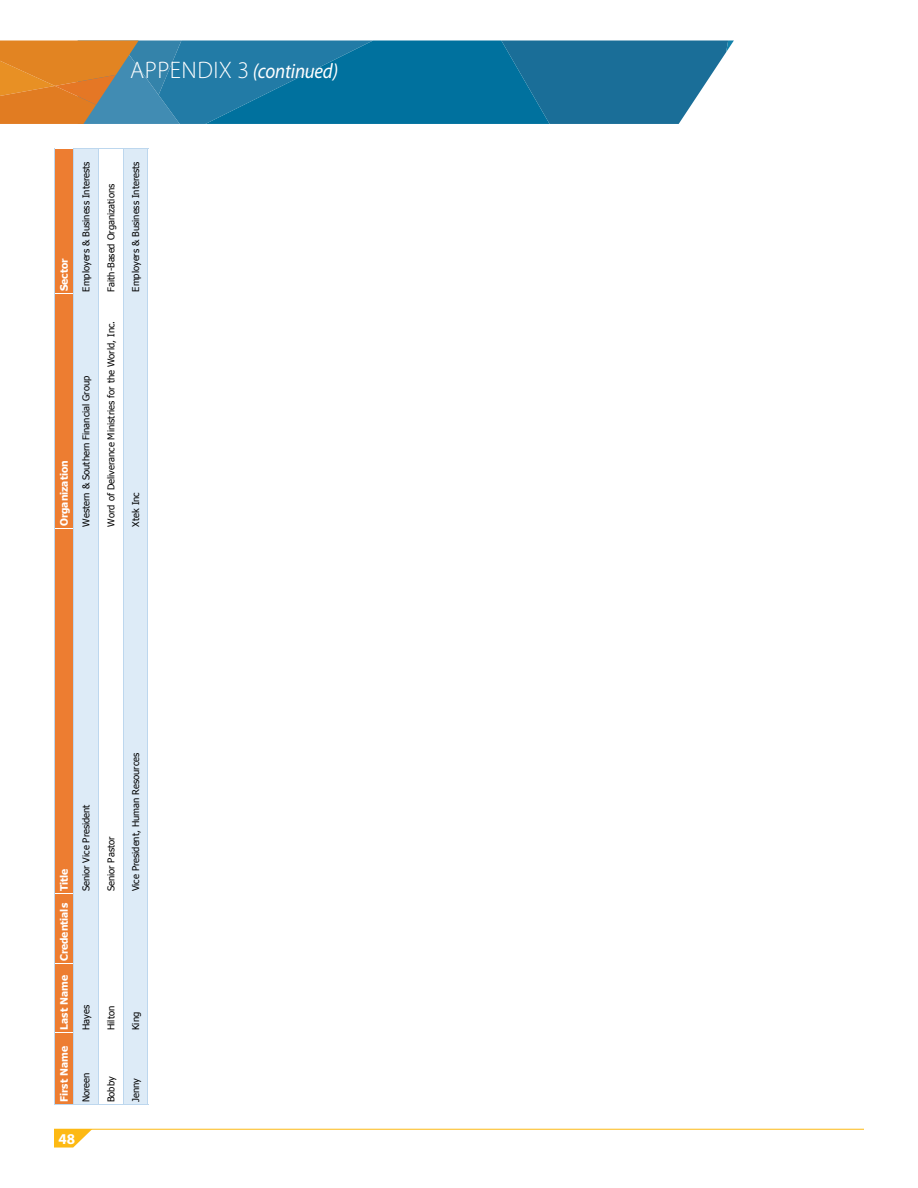
<style>
.page{position:relative;width:918px;height:1188px;background:#fff}
.page>*{position:absolute;margin:0;border:0;box-sizing:border-box;transform-origin:0 0}
.t1{font:italic 21px "Myriad Pro";letter-spacing:-.01em;color:#fff;scale:.9 1}
.t2{font:700 15px "Myriad Pro";color:#fff}
.t3{font:700 10.2px "Tahoma";letter-spacing:-.005em;color:#fff}
.t4{font:9.45px "Tahoma";letter-spacing:-.005em;color:#000}
.s1{font-weight:300;font-style:normal;font-size:24px}
</style>
<div class="page">
<svg style="left:0;top:40px;width:734px;height:84px;background:#3e7c91"></svg>
<svg style="left:54px;top:1130px;width:38px;height:18px"></svg>
<hr style="left:54px;top:1129px;width:810px;height:1px;background:#fdb913">
<div style="left:55px;top:149px;width:19px;height:955px;background:#ed7d31"></div>
<svg style="left:54px;top:1104px;width:19px;height:1px"></svg>
<svg style="left:55px;top:1032px;width:18px;height:1px"></svg>
<svg style="left:55px;top:963px;width:18px;height:1px"></svg>
<svg style="left:55px;top:893px;width:18px;height:1px"></svg>
<svg style="left:55px;top:528px;width:18px;height:1px"></svg>
<svg style="left:55px;top:293px;width:18px;height:1px"></svg>
<hr style="left:54px;top:148px;width:1px;height:956px;background:#bdd7ee">
<div style="left:74px;top:149px;width:24px;height:955px;background:#ddebf7"></div>
<div style="left:123px;top:149px;width:25px;height:955px;background:#ddebf7"></div>
<hr style="left:73px;top:1104px;width:75px;height:1px;background:#bdd7ee">
<hr style="left:74px;top:148px;width:74px;height:1px;background:#bdd7ee">
<hr style="left:73px;top:148px;width:1px;height:956px;background:#bdd7ee">
<hr style="left:98px;top:148px;width:1px;height:956px;background:#bdd7ee">
<hr style="left:123px;top:148px;width:1px;height:956px;background:#bdd7ee">
<hr style="left:148px;top:148px;width:1px;height:956px;background:#bdd7ee">
<h1 class="t1" style="left:130px;top:59px;width:232px"><span class="s1">APPENDIX 3</span> (continued)</h1>
<p class="t3" style="left:58px;top:291px;width:34px;rotate:-90deg">Sector</p>
<p class="t4" style="left:80px;top:292px;width:132px;rotate:-90deg">Employers &amp; Business Interests</p>
<p class="t3" style="left:58px;top:526px;width:68px;rotate:-90deg">Organization</p>
<p class="t4" style="left:80px;top:527px;width:152px;rotate:-90deg">Western &amp; Southern Financial Group</p>
<p class="t4" style="left:105px;top:292px;width:109px;rotate:-90deg">Faith-Based Organizations</p>
<p class="t4" style="left:105px;top:527px;width:207px;rotate:-90deg">Word of Deliverance Ministries for the World, Inc.</p>
<p class="t4" style="left:130px;top:292px;width:132px;rotate:-90deg">Employers &amp; Business Interests</p>
<p class="t4" style="left:130px;top:527px;width:36px;rotate:-90deg">Xtek Inc</p>
<p class="t3" style="left:58px;top:961px;width:94px;rotate:-90deg">Credentials Title</p>
<p class="t3" style="left:58px;top:1030px;width:56px;rotate:-90deg">Last Name</p>
<p class="t3" style="left:58px;top:1102px;width:57px;rotate:-90deg">First Name</p>
<p class="t4" style="left:80px;top:891px;width:88px;rotate:-90deg">Senior Vice President</p>
<p class="t4" style="left:80px;top:1030px;width:26px;rotate:-90deg">Hayes</p>
<p class="t4" style="left:80px;top:1102px;width:31px;rotate:-90deg">Noreen</p>
<h2 class="t2" style="left:58px;top:1130px;width:18px">48</h2>
<p class="t4" style="left:105px;top:891px;width:56px;rotate:-90deg">Senior Pastor</p>
<p class="t4" style="left:105px;top:1030px;width:26px;rotate:-90deg">Hilton</p>
<p class="t4" style="left:105px;top:1102px;width:27px;rotate:-90deg">Bobby</p>
<p class="t4" style="left:130px;top:891px;width:140px;rotate:-90deg">Vice President, Human Resources</p>
<p class="t4" style="left:130px;top:1030px;width:20px;rotate:-90deg">King</p>
<p class="t4" style="left:130px;top:1102px;width:25px;rotate:-90deg">Jenny</p>
</div>
